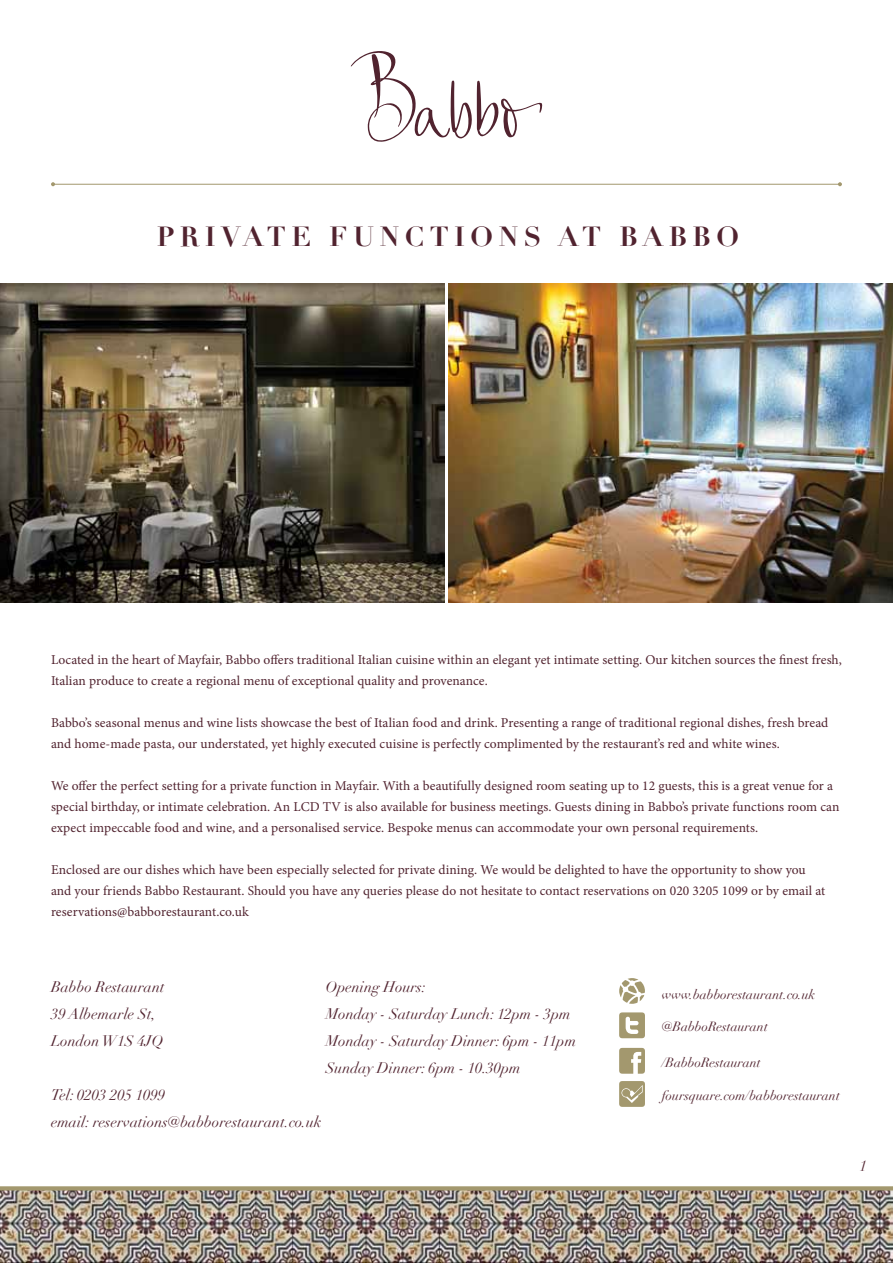
<style>
.page{position:relative;width:893px;height:1263px;background:#fff}
.page>*{position:absolute;margin:0;border:0;box-sizing:border-box;transform-origin:0 0}
.t1{font:700 27px "Didot";letter-spacing:.2em;color:#51232f}
.t2{font:italic 15px/27px "Didot";letter-spacing:.005em;color:#51232f}
.t3{font:13.5px/21px "Minion Pro";letter-spacing:.005em;color:#51232f}
.t4{font:italic 13.2px "Didot";color:#51232f}
</style>
<div class="page">
<img style="left:0;top:283px;width:445px;height:319px">
<img style="left:448px;top:283px;width:445px;height:319px">
<svg style="left:619px;top:1012px;width:26px;height:26px"></svg>
<div style="left:619px;top:1081px;width:26px;height:26px;background:#a3986e;border-radius:3px"></div>
<svg style="left:621px;top:1085px;width:22px;height:18px"></svg>
<svg style="left:619px;top:1048px;width:26px;height:26px"></svg>
<svg style="left:619px;top:978px;width:26px;height:26px"></svg>
<svg style="left:351px;top:51px;width:192px;height:91px"></svg>
<hr style="left:53px;top:184px;width:787px;height:1px;background:#a3986e">
<svg style="left:51px;top:182px;width:4px;height:4px"></svg>
<svg style="left:838px;top:182px;width:4px;height:4px"></svg>
<img style="left:0;top:1190px;width:893px;height:73px">
<svg style="left:0;top:1186px;width:893px;height:4px;background:#a99f78"></svg>
<h1 class="t1" style="left:157px;top:220px;width:584px">PRIVATE FUNCTIONS AT BABBO</h1>
<p class="t3" style="left:51px;top:649px;width:792px">Located in the heart of Mayfair, Babbo offers traditional Italian cuisine within an elegant yet intimate setting. Our kitchen sources the finest fresh,<br>Italian produce to create a regional menu of exceptional quality and provenance.</p>
<p class="t3" style="left:51px;top:712px;width:779px">Babbo’s seasonal menus and wine lists showcase the best of Italian food and drink. Presenting a range of traditional regional dishes, fresh bread and home-made pasta, our understated, yet highly executed cuisine is perfectly complimented by the restaurant’s red and white wines.</p>
<p class="t3" style="left:51px;top:775px;width:790px">We offer the perfect setting for a private function in Mayfair. With a beautifully designed room seating up to 12 guests, this is a great venue for a special birthday, or intimate celebration. An LCD TV is also available for business meetings. Guests dining in Babbo’s private functions room can expect impeccable food and wine, and a personalised service. Bespoke menus can accommodate your own personal requirements.</p>
<p class="t3" style="left:51px;top:859px;width:776px">Enclosed are our dishes which have been especially selected for private dining. We would be delighted to have the opportunity to show you and your friends Babbo Restaurant. Should you have any queries please do not hesitate to contact reservations on 020 3205 1099 or by email at reservations@babborestaurant.co.uk</p>
<p class="t2" style="left:51px;top:974px;width:115px">Babbo Restaurant<br>39 Albemarle St,<br>London W1S 4JQ</p>
<p class="t2" style="left:51px;top:1082px;width:272px">Tel: 0203 205 1099<br>email: reservations@babborestaurant.co.uk</p>
<p class="t2" style="left:326px;top:974px;width:252px">Opening Hours:<br>Monday - Saturday Lunch: 12pm - 3pm<br>Monday - Saturday Dinner: 6pm - 11pm<br>Sunday Dinner: 6pm - 10.30pm</p>
<p class="t4" style="left:662px;top:986px;width:155px">www.babborestaurant.co.uk</p>
<p class="t4" style="left:662px;top:1018px;width:108px">@BabboRestaurant</p>
<p class="t4" style="left:662px;top:1054px;width:101px">/BabboRestaurant</p>
<p class="t4" style="left:662px;top:1087px;width:180px">foursquare.com/babborestaurant</p>
<p class="t2" style="left:860px;top:1152px;width:9px">1</p>
</div>
